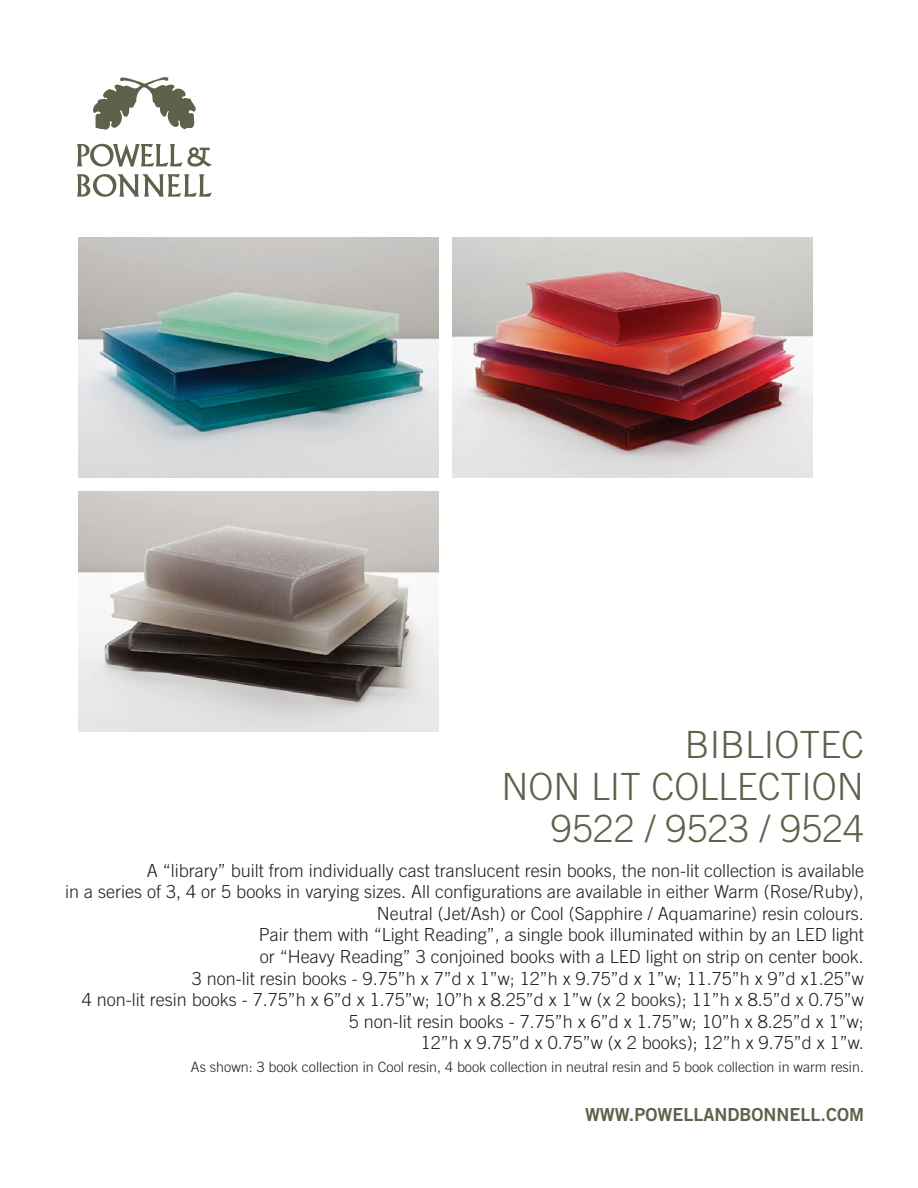
<style>
.page{position:relative;width:918px;height:1188px;background:#fff}
.page>*{position:absolute;margin:0;border:0;box-sizing:border-box;transform-origin:0 0}
.t1{font:300 37.5px/42px "Trade Gothic";color:#60614b;text-align:right}
.t2{font:300 18px/21.6px "Trade Gothic";color:#231f20;text-align:right}
.t3{font:18px "Trade Gothic Bold Two";color:#60614b}
.t4{font:300 14.25px "Trade Gothic";color:#231f20}
</style>
<div class="page">
<svg style="left:93px;top:77px;width:103px;height:53px"></svg>
<svg style="left:77px;top:144px;width:135px;height:23px"></svg>
<svg style="left:77px;top:174px;width:135px;height:23px"></svg>
<img style="left:79px;top:238px;width:360px;height:240px">
<img style="left:79px;top:491px;width:360px;height:240px">
<img style="left:452px;top:238px;width:360px;height:240px">
<h1 class="t1" style="left:501px;top:723px;width:364px">BIBLIOTEC<br>NON LIT COLLECTION<br>9522 / 9523 / 9524</h1>
<p class="t2" style="left:65px;top:859px;width:800px">A “library” built from individually cast translucent resin books, the non-lit collection is available<br>in a series of 3, 4 or 5 books in varying sizes. All configurations are available in either Warm (Rose/Ruby), Neutral (Jet/Ash) or Cool (Sapphire / Aquamarine) resin colours.<br>Pair them with “Light Reading”, a single book illuminated within by an LED light<br>or “Heavy Reading” 3 conjoined books with a LED light on strip on center book.<br>3 non-lit resin books - 9.75”h x 7”d x 1”w; 12”h x 9.75”d x 1”w; 11.75”h x 9”d x1.25”w<br>4 non-lit resin books - 7.75”h x 6”d x 1.75”w; 10”h x 8.25”d x 1”w (x 2 books); 11”h x 8.5”d x 0.75”w<br>5 non-lit resin books - 7.75”h x 6”d x 1.75”w; 10”h x 8.25”d x 1”w;<br>12”h x 9.75”d x 0.75”w (x 2 books); 12”h x 9.75”d x 1”w.</p>
<p class="t4" style="left:191px;top:1058px;width:675px">As shown: 3 book collection in Cool resin, 4 book collection in neutral resin and 5 book collection in warm resin.</p>
<p class="t3" style="left:585px;top:1103px;width:280px">WWW.POWELLANDBONNELL.COM</p>
</div>
